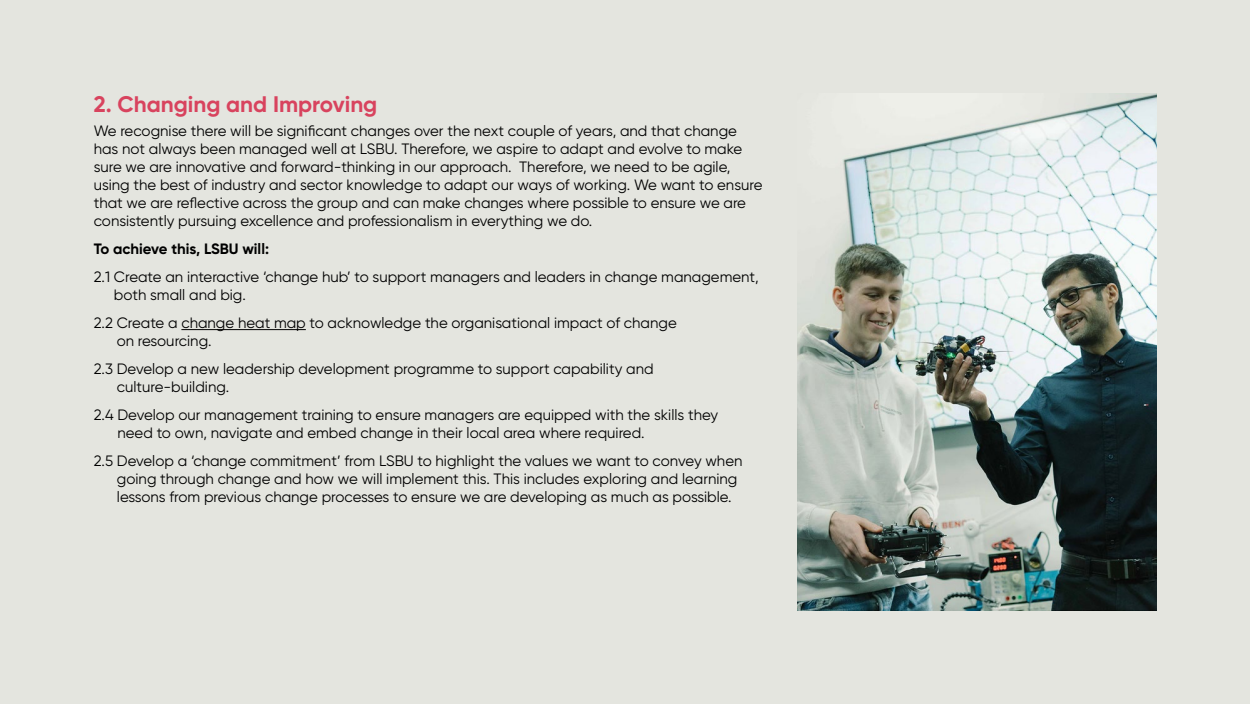
<style>
.page{position:relative;width:1250px;height:704px;background:#e4e5df}
.page>*{position:absolute;margin:0;border:0;box-sizing:border-box;transform-origin:0 0}
.t1{font:700 22.5px "Gilroy";color:#d8435e}
.t2{font:15px/18px "Gilroy";color:#000}
.t3{font:700 15px "Gilroy";letter-spacing:-.005em;color:#000}
</style>
<div class="page">
<hr style="left:181px;top:329px;width:125px;height:1px;background:#000">
<img style="left:797px;top:94px;width:359px;height:516px">
<h1 class="t1" style="left:94px;top:90px;width:285px">2. Changing and Improving</h1>
<p class="t2" style="left:94px;top:122px;width:670px">We recognise there will be significant changes over the next couple of years, and that change has not always been managed well at LSBU. Therefore, we aspire to adapt and evolve to make sure we are innovative and forward-thinking in our approach. Therefore, we need to be agile, using the best of industry and sector knowledge to adapt our ways of working. We want to ensure that we are reflective across the group and can make changes where possible to ensure we are consistently pursuing excellence and professionalism in everything we do.</p>
<p class="t3" style="left:94px;top:239px;width:177px">To achieve this, LSBU will:</p>
<p class="t2" style="left:114px;top:268px;width:646px;text-indent:-20px">2.1 Create an interactive ‘change hub’ to support managers and leaders in change management, both small and big.</p>
<p class="t2" style="left:117px;top:314px;width:562px;text-indent:-23px">2.2 Create a change heat map to acknowledge the organisational impact of change on resourcing.</p>
<p class="t2" style="left:117px;top:360px;width:538px;text-indent:-23px">2.3 Develop a new leadership development programme to support capability and culture-building.</p>
<p class="t2" style="left:118px;top:406px;width:602px;text-indent:-24px">2.4 Develop our management training to ensure managers are equipped with the skills they need to own, navigate and embed change in their local area where required.</p>
<p class="t2" style="left:117px;top:452px;width:627px;text-indent:-23px">2.5 Develop a ‘change commitment’ from LSBU to highlight the values we want to convey when going through change and how we will implement this. This includes exploring and learning lessons from previous change processes to ensure we are developing as much as possible.</p>
</div>
